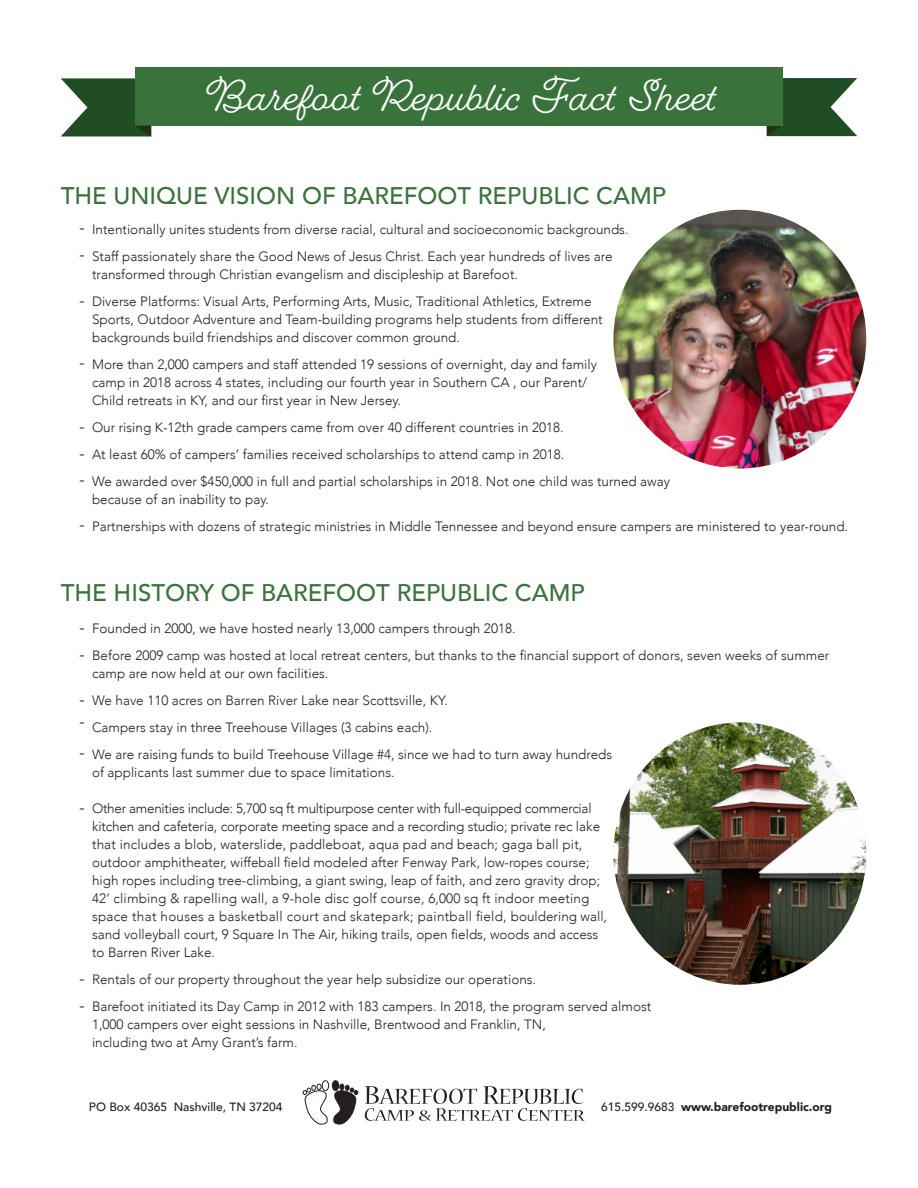
<style>
.page{position:relative;width:918px;height:1188px;background:#fff}
.page>*{position:absolute;margin:0;border:0;box-sizing:border-box;transform-origin:0 0}
.t1{font:39px "Fairwater Script";color:#fff}
.t2{font:500 24px "Avenir";color:#39733b}
.t3{font:18px "Minion Pro";color:#231f20}
.t4{font:300 13.5px/18px "Avenir";color:#231f20}
.t5{font:900 12px "Avenir";color:#231f20}
.t6{font:500 12px "Avenir";color:#231f20}
.s1{font-weight:500}
</style>
<div class="page">
<svg style="left:365px;top:1086px;width:220px;height:35px"></svg>
<div style="left:332px;top:1081px;width:7px;height:10px;background:#231f20;border-radius:50%"></div>
<div style="left:332px;top:1081px;width:7px;height:10px;border:1px solid #231f20;border-radius:50%"></div>
<div style="left:322px;top:1081px;width:7px;height:10px;border:1px solid #231f20;border-radius:50%"></div>
<svg style="left:303px;top:1084px;width:55px;height:41px"></svg>
<svg style="left:767px;top:78px;width:90px;height:58px"></svg>
<div style="left:135px;top:68px;width:648px;height:58px;background:#39733b"></div>
<svg style="left:61px;top:78px;width:90px;height:58px"></svg>
<img style="left:613px;top:210px;width:253px;height:259px">
<img style="left:613px;top:722px;width:253px;height:263px">
<p class="t1" style="left:207px;top:74px;width:514px">Barefoot Republic Fact Sheet</p>
<p class="t2" style="left:61px;top:175px;width:607px">THE UNIQUE VISION OF BAREFOOT REPUBLIC CAMP</p>
<p class="t4" style="left:92px;top:220px;width:538px">Intentionally unites students from diverse racial, cultural and socioeconomic backgrounds.</p>
<p class="t4" style="left:92px;top:247px;width:522px">Staff passionately share the Good News of Jesus Christ. Each year hundreds of lives are transformed through Christian evangelism and discipleship at Barefoot.</p>
<p class="t4" style="left:92px;top:292px;width:512px">Diverse Platforms: Visual Arts, Performing Arts, Music, Traditional Athletics, Extreme<br>Sports, Outdoor Adventure and Team-building programs help students from different backgrounds build friendships and discover common ground.</p>
<p class="t4" style="left:92px;top:355px;width:506px">More than 2,000 campers and staff attended 19 sessions of overnight, day and family camp in 2018 across 4 states, including our fourth year in Southern CA , our Parent/<br>Child retreats in KY, and our first year in New Jersey.</p>
<p class="t4" style="left:92px;top:418px;width:473px">Our rising K-12th grade campers came from over 40 different countries in 2018.</p>
<p class="t4" style="left:92px;top:445px;width:474px">At least 60% of campers’ families received scholarships to attend camp in 2018.</p>
<p class="t4" style="left:92px;top:472px;width:580px">We awarded over $450,000 in full and partial scholarships in 2018. Not one child was turned away</p>
<p class="t4" style="left:92px;top:490px;width:178px">because of an inability to pay.</p>
<p class="t4" style="left:92px;top:517px;width:758px">Partnerships with dozens of strategic ministries in Middle Tennessee and beyond ensure campers are ministered to year-round.</p>
<p class="t3" style="left:79px;top:216px;width:8px">-</p>
<p class="t3" style="left:79px;top:243px;width:8px">-</p>
<p class="t3" style="left:79px;top:288px;width:8px">-</p>
<p class="t3" style="left:79px;top:350px;width:8px">-</p>
<p class="t3" style="left:79px;top:414px;width:8px">-</p>
<p class="t3" style="left:79px;top:441px;width:8px">-</p>
<p class="t3" style="left:79px;top:467px;width:8px">-</p>
<p class="t3" style="left:79px;top:513px;width:8px">-</p>
<p class="t2" style="left:61px;top:571px;width:525px">THE HISTORY OF BAREFOOT REPUBLIC CAMP</p>
<p class="t4" style="left:92px;top:619px;width:425px">Founded in 2000, we have hosted nearly 13,000 campers through 2018.</p>
<p class="t4" style="left:92px;top:646px;width:739px">Before 2009 camp was hosted at local retreat centers, but thanks to the financial support of donors, seven weeks of summer camp are now held at our own facilities.</p>
<p class="t4" style="left:92px;top:691px;width:357px">We have 110 acres on Barren River Lake near Scottsville, KY.</p>
<p class="t4" style="left:92px;top:718px;width:342px">Campers stay in three Treehouse Villages (3 cabins each).</p>
<p class="t4" style="left:92px;top:745px;width:522px">We are raising funds to build Treehouse Village #4, since we had to turn away hundreds</p>
<p class="t4" style="left:92px;top:763px;width:304px">of applicants last summer due to space limitations.</p>
<p class="t4" style="left:92px;top:799px;width:517px">Other amenities include: 5,700 sq ft multipurpose center with full-equipped commercial kitchen and cafeteria, corporate meeting space and a recording studio; private rec lake that includes a blob, waterslide, paddleboat, aqua pad and beach; gaga ball pit, outdoor amphitheater, wiffeball field modeled after Fenway Park, low-ropes course; high ropes including tree-climbing, a giant swing, leap of faith, and zero gravity drop; 42’ climbing &amp; rapelling wall, a 9-hole disc golf course, 6,000 sq ft indoor meeting space that houses a basketball court and skatepark; paintball field, bouldering wall, sand volleyball court, 9 Square In The Air, hiking trails, open fields, woods and access</p>
<p class="t4" style="left:92px;top:943px;width:125px">to Barren River Lake.</p>
<p class="t4" style="left:92px;top:970px;width:446px">Rentals of our property throughout the year help subsidize our operations.</p>
<p class="t4" style="left:92px;top:997px;width:561px">Barefoot initiated its Day Camp in 2012 with 183 campers. In 2018, the program served almost</p>
<p class="t4" style="left:92px;top:1015px;width:455px">1,000 campers over eight sessions in Nashville, Brentwood and Franklin, TN,</p>
<p class="t4" style="left:92px;top:1033px;width:207px">including two at Amy Grant’s farm.</p>
<p class="t3" style="left:79px;top:615px;width:8px">-</p>
<p class="t3" style="left:79px;top:642px;width:8px">-</p>
<p class="t3" style="left:79px;top:688px;width:8px">-</p>
<p class="t3" style="left:79px;top:709px;width:8px">-</p>
<p class="t3" style="left:79px;top:741px;width:8px">-</p>
<p class="t3" style="left:79px;top:795px;width:8px">-</p>
<p class="t3" style="left:79px;top:966px;width:8px">-</p>
<p class="t3" style="left:79px;top:993px;width:8px">-</p>
<p class="t6" style="left:89px;top:1096px;width:195px">PO Box 40365 Nashville, TN 37204</p>
<p class="t5" style="left:601px;top:1096px;width:232px"><span class="s1">615.599.9683</span> www.barefootrepublic.org</p>
</div>
